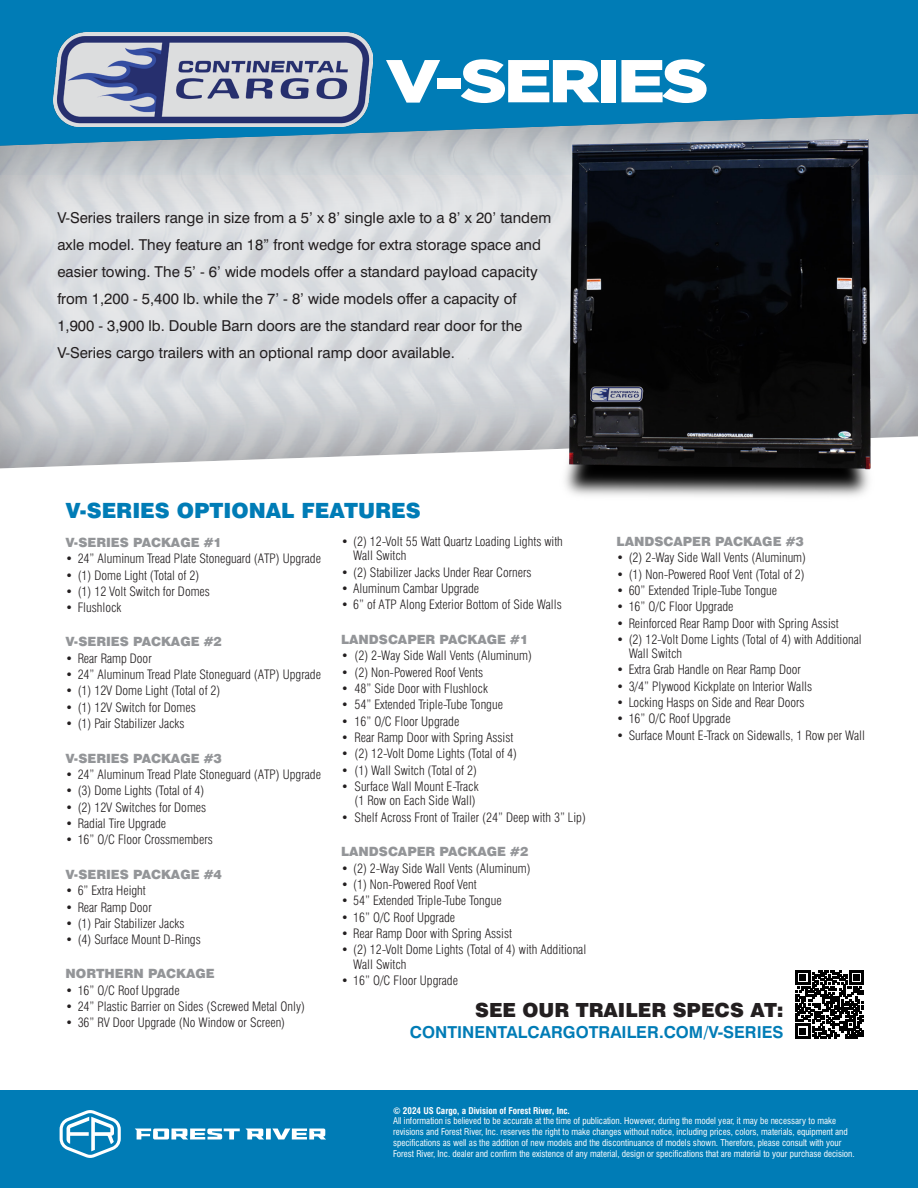
<style>
.page{position:relative;width:918px;height:1188px;background:#fff}
.page>*{position:absolute;margin:0;border:0;box-sizing:border-box;transform-origin:0 0}
.t1{font:900 60.45px "Gotham";letter-spacing:-.05em;color:#fff;scale:1.2 1}
.t2{font:900 21px "Swiss 721 BT";color:#007cb6}
.t3{font:900 19.5px "Swiss 721 BT";color:#231f20}
.t4{font:700 16.5px "Swiss 721 BT";color:#007cb6}
.t5{font:15px/27px "Swiss 721 BT";color:#231f20}
.t6{font:300 condensed 12.75px/14.2px "Swiss 721 BT";color:#231f20}
.t7{font:900 12.75px "Swiss 721 BT";color:#939598}
.t8{font:condensed 9px/10.9px "Swiss 721 BT";color:#fff}
.t9{font:700 condensed 9px "Swiss 721 BT";color:#fff}
</style>
<div class="page">
<div style="left:0;top:0;width:918px;height:175px;background:#007cb6"></div>
<svg style="left:0;top:113px;width:918px;height:356px"></svg>
<img style="left:557px;top:120px;width:319px;height:377px">
<svg style="left:796px;top:970px;width:68px;height:68px"></svg>
<div style="left:0;top:1090px;width:918px;height:98px;background:#007cb6"></div>
<div style="left:266px;top:1129px;width:5px;height:10px;background:#fff"></div>
<svg style="left:135px;top:1129px;width:129px;height:10px"></svg>
<svg style="left:272px;top:1129px;width:54px;height:10px"></svg>
<svg style="left:60px;top:1110px;width:61px;height:48px"></svg>
<img style="left:54px;top:33px;width:318px;height:93px">
<p class="t1" style="left:386px;top:39px;width:271px">V-SERIES</p>
<p class="t5" style="left:57px;top:204px;width:495px">V-Series trailers range in size from a 5’ x 8’ single axle to a 8’ x 20’ tandem axle model. They feature an 18” front wedge for extra storage space and easier towing. The 5’ - 6’ wide models offer a standard payload capacity from 1,200 - 5,400 lb. while the 7’ - 8’ wide models offer a capacity of 1,900 - 3,900 lb. Double Barn doors are the standard rear door for the V-Series cargo trailers with an optional ramp door available.</p>
<p class="t2" style="left:66px;top:498px;width:357px">V-SERIES OPTIONAL FEATURES</p>
<p class="t7" style="left:66px;top:535px;width:158px">V-SERIES PACKAGE #1</p>
<p class="t6" style="left:66px;top:552px;width:257px">• 24” Aluminum Tread Plate Stoneguard (ATP) Upgrade</p>
<p class="t6" style="left:66px;top:568px;width:135px">• (1) Dome Light (Total of 2)</p>
<p class="t6" style="left:66px;top:584px;width:146px">• (1) 12 Volt Switch for Domes</p>
<p class="t6" style="left:66px;top:601px;width:57px">• Flushlock</p>
<p class="t7" style="left:66px;top:634px;width:158px">V-SERIES PACKAGE #2</p>
<p class="t6" style="left:66px;top:651px;width:88px">• Rear Ramp Door</p>
<p class="t6" style="left:66px;top:667px;width:257px">• 24” Aluminum Tread Plate Stoneguard (ATP) Upgrade</p>
<p class="t6" style="left:66px;top:684px;width:156px">• (1) 12V Dome Light (Total of 2)</p>
<p class="t6" style="left:66px;top:700px;width:132px">• (1) 12V Switch for Domes</p>
<p class="t6" style="left:66px;top:716px;width:120px">• (1) Pair Stabilizer Jacks</p>
<p class="t7" style="left:66px;top:750px;width:158px">V-SERIES PACKAGE #3</p>
<p class="t6" style="left:66px;top:767px;width:257px">• 24” Aluminum Tread Plate Stoneguard (ATP) Upgrade</p>
<p class="t6" style="left:66px;top:784px;width:140px">• (3) Dome Lights (Total of 4)</p>
<p class="t6" style="left:66px;top:800px;width:142px">• (2) 12V Switches for Domes</p>
<p class="t6" style="left:66px;top:816px;width:102px">• Radial Tire Upgrade</p>
<p class="t6" style="left:66px;top:833px;width:149px">• 16” O/C Floor Crossmembers</p>
<p class="t7" style="left:66px;top:867px;width:158px">V-SERIES PACKAGE #4</p>
<p class="t6" style="left:66px;top:884px;width:82px">• 6” Extra Height</p>
<p class="t6" style="left:66px;top:900px;width:88px">• Rear Ramp Door</p>
<p class="t6" style="left:66px;top:916px;width:120px">• (1) Pair Stabilizer Jacks</p>
<p class="t6" style="left:66px;top:933px;width:137px">• (4) Surface Mount D-Rings</p>
<p class="t7" style="left:66px;top:966px;width:151px">NORTHERN PACKAGE</p>
<p class="t6" style="left:66px;top:983px;width:116px">• 16” O/C Roof Upgrade</p>
<p class="t6" style="left:66px;top:999px;width:241px">• 24” Plastic Barrier on Sides (Screwed Metal Only)</p>
<p class="t6" style="left:66px;top:1016px;width:221px">• 36” RV Door Upgrade (No Window or Screen)</p>
<p class="t6" style="left:353px;top:534px;width:211px;text-indent:-12px">• (2) 12-Volt 55 Watt Quartz Loading Lights with<br>Wall Switch</p>
<p class="t6" style="left:341px;top:565px;width:192px">• (2) Stabilizer Jacks Under Rear Corners</p>
<p class="t6" style="left:341px;top:581px;width:140px">• Aluminum Cambar Upgrade</p>
<p class="t6" style="left:341px;top:598px;width:222px">• 6” of ATP Along Exterior Bottom of Side Walls</p>
<p class="t7" style="left:341px;top:632px;width:189px">LANDSCAPER PACKAGE #1</p>
<p class="t6" style="left:341px;top:649px;width:192px">• (2) 2-Way Side Wall Vents (Aluminum)</p>
<p class="t6" style="left:341px;top:665px;width:144px">• (2) Non-Powered Roof Vents</p>
<p class="t6" style="left:341px;top:681px;width:148px">• 48” Side Door with Flushlock</p>
<p class="t6" style="left:341px;top:698px;width:164px">• 54” Extended Triple-Tube Tongue</p>
<p class="t6" style="left:341px;top:714px;width:120px">• 16” O/C Floor Upgrade</p>
<p class="t6" style="left:341px;top:730px;width:174px">• Rear Ramp Door with Spring Assist</p>
<p class="t6" style="left:341px;top:747px;width:178px">• (2) 12-Volt Dome Lights (Total of 4)</p>
<p class="t6" style="left:341px;top:763px;width:138px">• (1) Wall Switch (Total of 2)</p>
<p class="t6" style="left:341px;top:779px;width:139px;text-align:right">• Surface Wall Mount E-Track (1 Row on Each Side Wall)</p>
<p class="t6" style="left:341px;top:810px;width:246px">• Shelf Across Front of Trailer (24” Deep with 3” Lip)</p>
<p class="t7" style="left:341px;top:844px;width:189px">LANDSCAPER PACKAGE #2</p>
<p class="t6" style="left:341px;top:861px;width:191px">• (2) 2-Way Side Wall Vents (Aluminum)</p>
<p class="t6" style="left:341px;top:877px;width:137px">• (1) Non-Powered Roof Vent</p>
<p class="t6" style="left:341px;top:894px;width:162px">• 54” Extended Triple-Tube Tongue</p>
<p class="t6" style="left:341px;top:910px;width:116px">• 16” O/C Roof Upgrade</p>
<p class="t6" style="left:341px;top:926px;width:173px">• Rear Ramp Door with Spring Assist</p>
<p class="t6" style="left:353px;top:943px;width:235px;text-indent:-12px">• (2) 12-Volt Dome Lights (Total of 4) with Additional<br>Wall Switch</p>
<p class="t6" style="left:341px;top:973px;width:119px">• 16” O/C Floor Upgrade</p>
<p class="t7" style="left:617px;top:534px;width:189px">LANDSCAPER PACKAGE #3</p>
<p class="t6" style="left:617px;top:550px;width:191px">• (2) 2-Way Side Wall Vents (Aluminum)</p>
<p class="t6" style="left:617px;top:567px;width:190px">• (1) Non-Powered Roof Vent (Total of 2)</p>
<p class="t6" style="left:617px;top:583px;width:162px">• 60” Extended Triple-Tube Tongue</p>
<p class="t6" style="left:617px;top:599px;width:119px">• 16” O/C Floor Upgrade</p>
<p class="t6" style="left:617px;top:616px;width:224px">• Reinforced Rear Ramp Door with Spring Assist</p>
<p class="t6" style="left:629px;top:632px;width:235px;text-indent:-12px">• (2) 12-Volt Dome Lights (Total of 4) with Additional<br>Wall Switch</p>
<p class="t6" style="left:617px;top:663px;width:186px">• Extra Grab Handle on Rear Ramp Door</p>
<p class="t6" style="left:617px;top:679px;width:197px">• 3/4” Plywood Kickplate on Interior Walls</p>
<p class="t6" style="left:617px;top:695px;width:190px">• Locking Hasps on Side and Rear Doors</p>
<p class="t6" style="left:617px;top:712px;width:116px">• 16” O/C Roof Upgrade</p>
<p class="t6" style="left:617px;top:728px;width:250px">• Surface Mount E-Track on Sidewalls, 1 Row per Wall</p>
<p class="t3" style="left:475px;top:998px;width:310px">SEE OUR TRAILER SPECS AT:</p>
<p class="t4" style="left:410px;top:1022px;width:375px">CONTINENTALCARGOTRAILER.COM/V-SERIES</p>
<p class="t9" style="left:393px;top:1105px;width:178px">© 2024 US Cargo, a Division of Forest River, Inc.</p>
<p class="t8" style="left:393px;top:1116px;width:463px">All information is believed to be accurate at the time of publication. However, during the model year, it may be necessary to make revisions and Forest River, Inc. reserves the right to make changes without notice, including prices, colors, materials, equipment and specifications as well as the addition of new models and the discontinuance of models shown. Therefore, please consult with your Forest River, Inc. dealer and confirm the existence of any material, design or specifications that are material to your purchase decision.</p>
</div>
